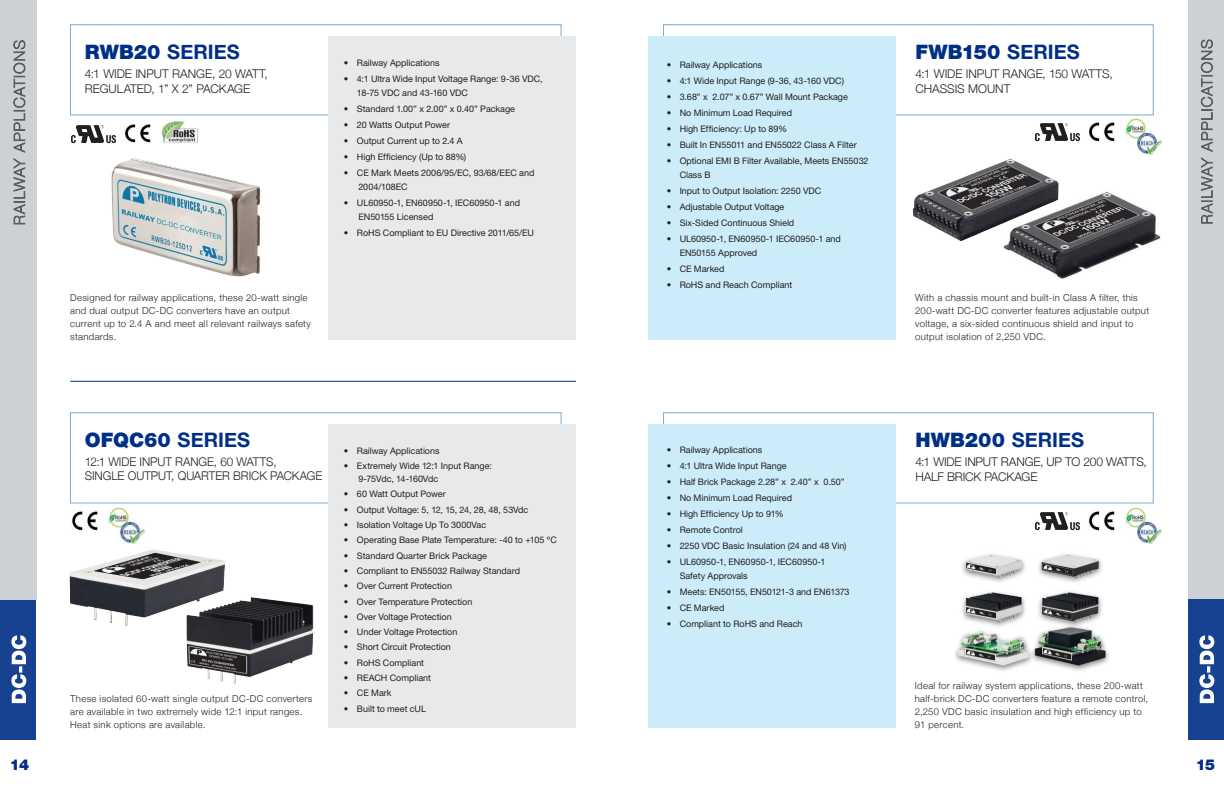
<style>
.page{position:relative;width:1224px;height:792px;background:#fff}
.page>*{position:absolute;margin:0;border:0;box-sizing:border-box;transform-origin:0 0}
.t1{font:900 20px "Helvetica Neue";color:#002f87}
.t2{font:700 20px "Helvetica Neue";color:#002f87}
.t3{font:900 15px "Helvetica Neue";color:#002f87}
.t4{font:300 12px/14.4px "Helvetica Neue";letter-spacing:-.005em;color:#221f1f}
.t5{font:300 9.5px/13px "Helvetica Neue";letter-spacing:.035em;color:#221f1f}
.t6{font:9px/14px "Helvetica Neue";color:#221f1f}
.s1{font-weight:900}
.s2{font-weight:700}
</style>
<div class="page">
<div style="left:0;top:599px;width:36px;height:141px;background:#174292"></div>
<div style="left:1188px;top:599px;width:36px;height:141px;background:#174292"></div>
<div style="left:70px;top:24px;width:491px;height:91px;border:1px solid #79acd6"></div>
<div style="left:663px;top:24px;width:490px;height:91px;border:1px solid #79acd6"></div>
<div style="left:328px;top:36px;width:248px;height:304px;background:#e8e9ea"></div>
<div style="left:328px;top:424px;width:248px;height:304px;background:#e8e9ea"></div>
<div style="left:648px;top:36px;width:248px;height:304px;background:#cbecf8"></div>
<div style="left:648px;top:424px;width:248px;height:304px;background:#cbecf8"></div>
<hr style="left:70px;top:381px;width:506px;height:1px;background:#002f87">
<svg style="left:11px;top:635px;width:15px;height:68px"></svg>
<div style="left:0;top:0;width:37px;height:599px;background:#cdd1d6"></div>
<svg style="left:13px;top:40px;width:13px;height:185px"></svg>
<div style="left:1188px;top:0;width:36px;height:599px;background:#cdd1d6"></div>
<svg style="left:1201px;top:39px;width:12px;height:185px"></svg>
<svg style="left:1199px;top:635px;width:15px;height:68px"></svg>
<img style="left:1035px;top:123px;width:45px;height:19px">
<img style="left:1089px;top:122px;width:26px;height:20px">
<img style="left:1125px;top:119px;width:37px;height:35px">
<img style="left:955px;top:554px;width:154px;height:117px">
<img style="left:1035px;top:512px;width:45px;height:19px">
<img style="left:1089px;top:511px;width:26px;height:20px">
<img style="left:1125px;top:508px;width:37px;height:35px">
<img style="left:72px;top:511px;width:26px;height:20px">
<img style="left:108px;top:508px;width:37px;height:35px">
<img style="left:69px;top:549px;width:155px;height:76px">
<img style="left:187px;top:598px;width:126px;height:86px">
<img style="left:71px;top:125px;width:45px;height:18px">
<img style="left:125px;top:124px;width:26px;height:19px">
<img style="left:161px;top:120px;width:37px;height:24px">
<img style="left:111px;top:158px;width:150px;height:119px">
<img style="left:1004px;top:192px;width:156px;height:87px">
<img style="left:912px;top:159px;width:152px;height:86px">
<h1 class="t2" style="left:85px;top:45px;width:156px"><span class="s1">RWB20</span> SERIES</h1>
<h3 class="t4" style="left:85px;top:68px;width:185px">4:1 WIDE INPUT RANGE, 20 WATT,<br>REGULATED, 1” X 2” PACKAGE</h3>
<p class="t6" style="left:344px;top:57px;width:97px">• Railway Applications</p>
<p class="t6" style="left:357px;top:73px;width:187px;text-indent:-13px">• 4:1 Ultra Wide Input Voltage Range: 9-36 VDC,<br>18-75 VDC and 43-160 VDC</p>
<p class="t6" style="left:344px;top:103px;width:173px">• Standard 1.00” x 2.00” x 0.40” Package</p>
<p class="t6" style="left:344px;top:119px;width:108px">• 20 Watts Output Power</p>
<p class="t6" style="left:344px;top:135px;width:120px">• Output Current up to 2.4 A</p>
<p class="t6" style="left:344px;top:151px;width:124px">• High Efficiency (Up to 88%)</p>
<p class="t6" style="left:358px;top:167px;width:178px;text-indent:-14px">• CE Mark Meets 2006/95/EC, 93/68/EEC and<br>2004/108EC</p>
<p class="t6" style="left:358px;top:197px;width:163px;text-indent:-14px">• UL60950-1, EN60950-1, IEC60950-1 and<br>EN50155 Licensed</p>
<p class="t6" style="left:344px;top:227px;width:192px">• RoHS Compliant to EU Directive 2011/65/EU</p>
<p class="t6" style="left:667px;top:58px;width:97px">• Railway Applications</p>
<p class="t6" style="left:667px;top:74px;width:179px">• 4:1 Wide Input Range (9-36, 43-160 VDC)</p>
<p class="t6" style="left:667px;top:90px;width:183px">• 3.68” x 2.07” x 0.67” Wall Mount Package</p>
<p class="t6" style="left:667px;top:106px;width:127px">• No Minimum Load Required</p>
<p class="t6" style="left:667px;top:122px;width:122px">• High Efficiency: Up to 89%</p>
<p class="t6" style="left:667px;top:138px;width:191px">• Built In EN55011 and EN55022 Class A Filter</p>
<p class="t6" style="left:680px;top:154px;width:190px;text-indent:-13px">• Optional EMI B Filter Available, Meets EN55032<br>Class B</p>
<p class="t6" style="left:667px;top:184px;width:156px">• Input to Output Isolation: 2250 VDC</p>
<p class="t6" style="left:667px;top:200px;width:119px">• Adjustable Output Voltage</p>
<p class="t6" style="left:667px;top:216px;width:129px">• Six-Sided Continuous Shield</p>
<p class="t6" style="left:680px;top:232px;width:163px;text-indent:-13px">• UL60950-1, EN60950-1 IEC60950-1 and<br>EN50155 Approved</p>
<p class="t6" style="left:667px;top:262px;width:59px">• CE Marked</p>
<p class="t6" style="left:667px;top:278px;width:127px">• RoHS and Reach Compliant</p>
<h1 class="t1" style="left:915px;top:45px;width:166px">FWB150 <span class="s2">SERIES</span></h1>
<h3 class="t4" style="left:915px;top:68px;width:199px">4:1 WIDE INPUT RANGE, 150 WATTS,<br>CHASSIS MOUNT</h3>
<p class="t5" style="left:70px;top:292px;width:242px">Designed for railway applications, these 20-watt single and dual output DC-DC converters have an output current up to 2.4 A and meet all relevant railways safety standards.</p>
<p class="t5" style="left:915px;top:292px;width:236px">With a chassis mount and built-in Class A filter, this 200-watt DC-DC converter features adjustable output voltage, a six-sided continuous shield and input to output isolation of 2,250 VDC.</p>
<h1 class="t1" style="left:85px;top:432px;width:167px">OFQC60 <span class="s2">SERIES</span></h1>
<h3 class="t4" style="left:85px;top:455px;width:239px">12:1 WIDE INPUT RANGE, 60 WATTS,<br>SINGLE OUTPUT, QUARTER BRICK PACKAGE</h3>
<p class="t5" style="left:70px;top:693px;width:244px">These isolated 60-watt single output DC-DC converters are available in two extremely wide 12:1 input ranges.<br>Heat sink options are available.</p>
<p class="t6" style="left:344px;top:444px;width:97px">• Railway Applications</p>
<p class="t6" style="left:358px;top:460px;width:135px;line-height:13.3px;text-indent:-14px">• Extremely Wide 12:1 Input Range:<br>9-75Vdc, 14-160Vdc</p>
<p class="t6" style="left:344px;top:488px;width:103px">• 60 Watt Output Power</p>
<p class="t6" style="left:344px;top:503px;width:186px">• Output Voltage: 5, 12, 15, 24, 28, 48, 53Vdc</p>
<p class="t6" style="left:344px;top:519px;width:144px">• Isolation Voltage Up To 3000Vac</p>
<p class="t6" style="left:344px;top:534px;width:214px">• Operating Base Plate Temperature: -40 to +105 ºC</p>
<p class="t6" style="left:344px;top:549px;width:145px">• Standard Quarter Brick Package</p>
<p class="t6" style="left:344px;top:565px;width:178px">• Compliant to EN55032 Railway Standard</p>
<p class="t6" style="left:344px;top:580px;width:110px">• Over Current Protection</p>
<p class="t6" style="left:344px;top:595px;width:130px">• Over Temperature Protection</p>
<p class="t6" style="left:344px;top:610px;width:109px">• Over Voltage Protection</p>
<p class="t6" style="left:344px;top:626px;width:115px">• Under Voltage Protection</p>
<p class="t6" style="left:344px;top:641px;width:108px">• Short Circuit Protection</p>
<p class="t6" style="left:344px;top:656px;width:82px">• RoHS Compliant</p>
<p class="t6" style="left:344px;top:672px;width:89px">• REACH Compliant</p>
<p class="t6" style="left:344px;top:687px;width:49px">• CE Mark</p>
<p class="t6" style="left:344px;top:702px;width:84px">• Built to meet cUL</p>
<p class="t6" style="left:667px;top:444px;width:97px">• Railway Applications</p>
<p class="t6" style="left:667px;top:460px;width:122px">• 4:1 Ultra Wide Input Range</p>
<p class="t6" style="left:667px;top:476px;width:179px">• Half Brick Package 2.28” x 2.40” x 0.50”</p>
<p class="t6" style="left:667px;top:492px;width:127px">• No Minimum Load Required</p>
<p class="t6" style="left:667px;top:508px;width:119px">• High Efficiency Up to 91%</p>
<p class="t6" style="left:667px;top:524px;width:78px">• Remote Control</p>
<p class="t6" style="left:667px;top:540px;width:181px">• 2250 VDC Basic Insulation (24 and 48 Vin)</p>
<p class="t6" style="left:680px;top:556px;width:147px;text-indent:-13px">• UL60950-1, EN60950-1, IEC60950-1<br>Safety Approvals</p>
<p class="t6" style="left:667px;top:586px;width:184px">• Meets: EN50155, EN50121-3 and EN61373</p>
<p class="t6" style="left:667px;top:602px;width:59px">• CE Marked</p>
<p class="t6" style="left:667px;top:618px;width:137px">• Compliant to RoHS and Reach</p>
<h1 class="t1" style="left:915px;top:432px;width:170px">HWB200 <span class="s2">SERIES</span></h1>
<h3 class="t4" style="left:915px;top:455px;width:233px;line-height:15.6px">4:1 WIDE INPUT RANGE, UP TO 200 WATTS,<br>HALF BRICK PACKAGE</h3>
<p class="t5" style="left:915px;top:680px;width:235px">Ideal for railway system applications, these 200-watt half-brick DC-DC converters feature a remote control, 2,250 VDC basic insulation and high efficiency up to 91 percent.</p>
<h2 class="t3" style="left:10px;top:759px;width:21px">14</h2>
<h2 class="t3" style="left:1196px;top:759px;width:21px">15</h2>
</div>
